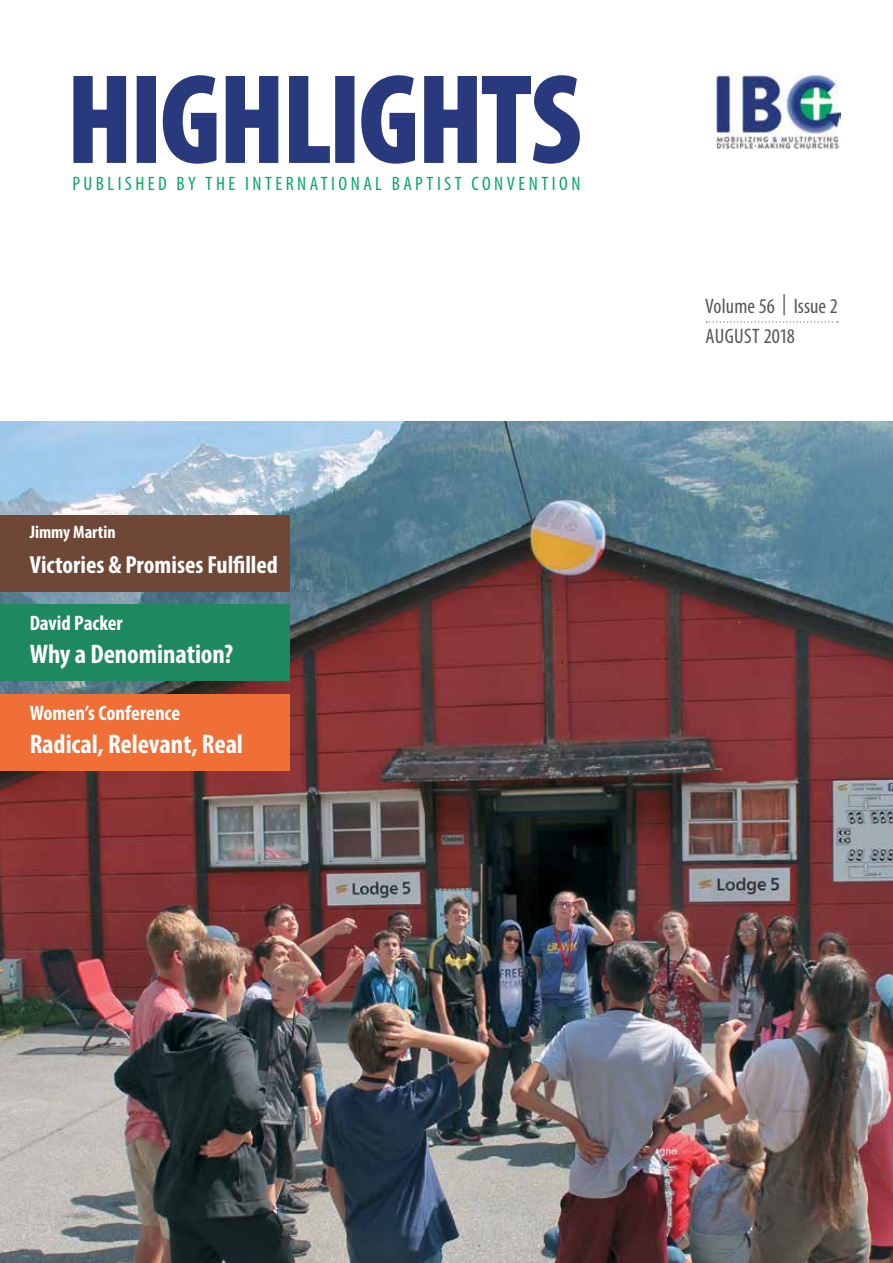
<style>
.page{position:relative;width:893px;height:1263px;background:#fff}
.page>*{position:absolute;margin:0;border:0;box-sizing:border-box;transform-origin:0 0}
.t1{font:700 condensed 124.5px "Myriad Pro";letter-spacing:-.005em;color:#283a7d}
.t2{font:700 condensed 27px "Myriad Pro";letter-spacing:-.005em;color:#fff}
.t3{font:700 condensed 24.75px "Myriad Pro";color:#fff}
.t4{font:700 condensed 21px "Myriad Pro";color:#fff}
.t5{font:condensed 21px/29.4px "Myriad Pro";letter-spacing:.005em;color:#555759}
.t6{font:condensed 19.5px "Myriad Pro";letter-spacing:.175em;color:#04aa63}
.t7{font:700 condensed 18px "Myriad Pro";color:#fff}
</style>
<div class="page">
<img style="left:0;top:421px;width:893px;height:842px">
<svg style="left:73px;top:76px;width:54px;height:87px"></svg>
<div style="left:137px;top:76px;width:19px;height:87px;border:3px solid #283a7d"></div>
<svg style="left:164px;top:75px;width:53px;height:89px"></svg>
<svg style="left:225px;top:76px;width:54px;height:87px"></svg>
<svg style="left:289px;top:76px;width:41px;height:87px"></svg>
<div style="left:335px;top:76px;width:19px;height:87px;border:3px solid #283a7d"></div>
<svg style="left:363px;top:75px;width:52px;height:89px"></svg>
<svg style="left:424px;top:75px;width:156px;height:89px"></svg>
<svg style="left:706px;top:321px;width:132px;height:2px"></svg>
<img style="left:717px;top:74px;width:124px;height:74px">
<div style="left:0;top:515px;width:289px;height:76px;background:#6e4737"></div>
<div style="left:0;top:604px;width:289px;height:77px;background:#1e885e"></div>
<div style="left:0;top:694px;width:289px;height:76px;background:#f06f37"></div>
<h1 class="t1" style="left:68px;top:42px;width:514px">HIGHLIGHTS</h1>
<p class="t6" style="left:72px;top:171px;width:509px">PUBLISHED BY THE INTERNATIONAL BAPTIST CONVENTION</p>
<p class="t7" style="left:30px;top:521px;width:87px">Jimmy Martin</p>
<p class="t3" style="left:30px;top:549px;width:250px">Victories &amp; Promises Fulfilled</p>
<p class="t4" style="left:30px;top:610px;width:94px">David Packer</p>
<h2 class="t2" style="left:30px;top:637px;width:205px">Why a Denomination?</h2>
<p class="t4" style="left:30px;top:699px;width:152px">Women’s Conference</p>
<h2 class="t2" style="left:30px;top:727px;width:215px">Radical, Relevant, Real</h2>
<p class="t5" style="left:705px;top:291px;width:134px">Volume 56 | Issue 2<br>AUGUST 2018</p>
</div>
